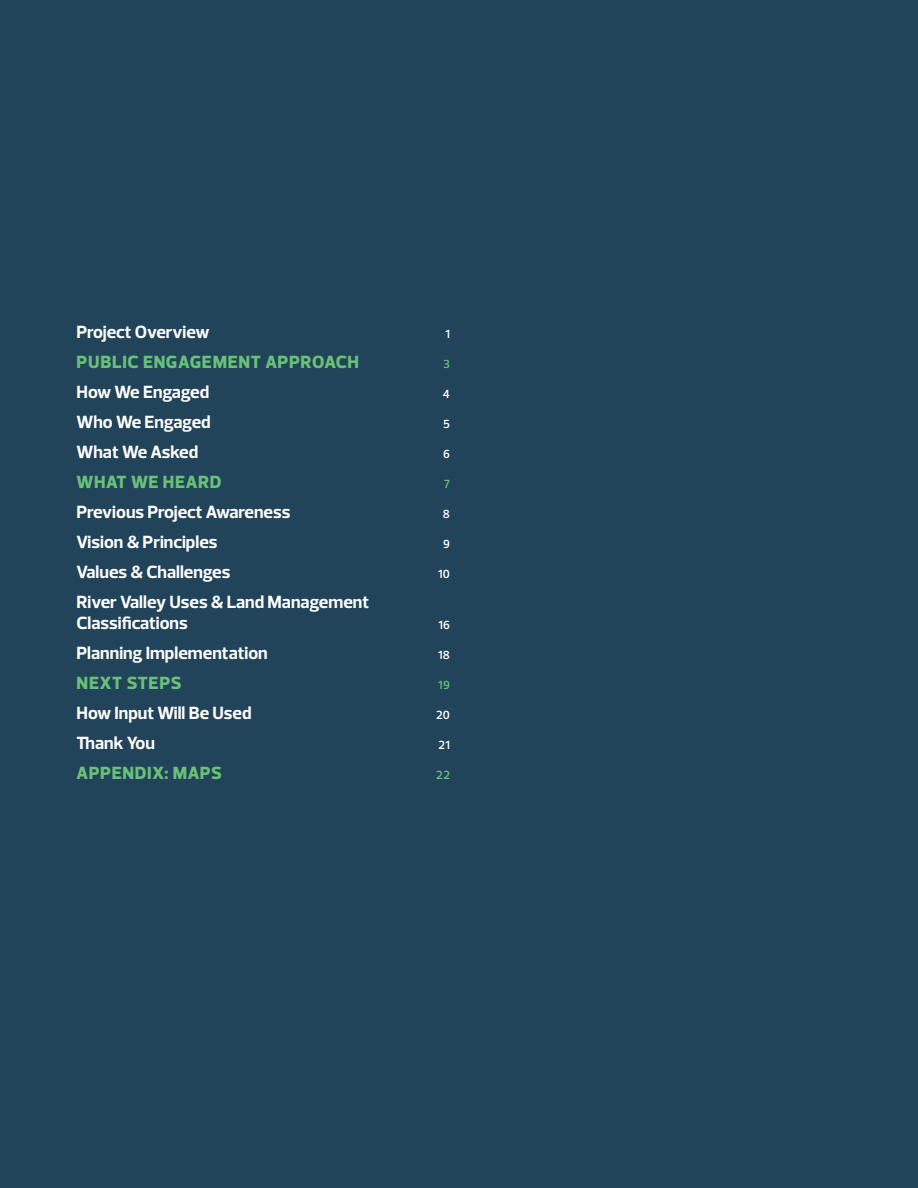
<style>
.page{position:relative;width:918px;height:1188px;background:#22445a}
.page>*{position:absolute;margin:0;border:0;box-sizing:border-box;transform-origin:0 0}
.t1{font:700 18px/21px "Prelo";color:#fff}
.t2{font:800 18px "Prelo";letter-spacing:.04em;color:#68c079}
.t3{font:600 12px "Prelo";letter-spacing:.02em;color:#fff}
.t4{font:600 12px "Prelo";color:#68c079}
</style>
<div class="page">
<p class="t1" style="left:76px;top:321px;width:135px">Project Overview</p>
<p class="t3" style="left:446px;top:326px;width:6px">1</p>
<p class="t2" style="left:77px;top:350px;width:284px">PUBLIC ENGAGEMENT APPROACH</p>
<p class="t4" style="left:443px;top:356px;width:8px">3</p>
<p class="t1" style="left:76px;top:381px;width:134px">How We Engaged</p>
<p class="t3" style="left:443px;top:386px;width:9px">4</p>
<p class="t1" style="left:76px;top:411px;width:136px">Who We Engaged</p>
<p class="t3" style="left:443px;top:416px;width:8px">5</p>
<p class="t1" style="left:76px;top:441px;width:123px">What We Asked</p>
<p class="t3" style="left:443px;top:446px;width:8px">6</p>
<p class="t2" style="left:77px;top:470px;width:146px">WHAT WE HEARD</p>
<p class="t4" style="left:444px;top:476px;width:7px">7</p>
<p class="t1" style="left:76px;top:501px;width:215px">Previous Project Awareness</p>
<p class="t3" style="left:443px;top:506px;width:9px">8</p>
<p class="t1" style="left:76px;top:531px;width:143px">Vision &amp; Principles</p>
<p class="t3" style="left:443px;top:536px;width:8px">9</p>
<p class="t1" style="left:76px;top:561px;width:155px">Values &amp; Challenges</p>
<p class="t3" style="left:438px;top:566px;width:13px">10</p>
<p class="t1" style="left:76px;top:591px;width:294px">River Valley Uses &amp; Land Management<br>Classifications</p>
<p class="t3" style="left:438px;top:617px;width:13px">16</p>
<p class="t1" style="left:76px;top:642px;width:193px">Planning Implementation</p>
<p class="t3" style="left:438px;top:647px;width:13px">18</p>
<p class="t2" style="left:77px;top:671px;width:106px">NEXT STEPS</p>
<p class="t4" style="left:438px;top:677px;width:13px">19</p>
<p class="t1" style="left:76px;top:702px;width:177px">How Input Will Be Used</p>
<p class="t3" style="left:436px;top:707px;width:15px">20</p>
<p class="t1" style="left:76px;top:732px;width:80px">Thank You</p>
<p class="t3" style="left:439px;top:737px;width:13px">21</p>
<p class="t2" style="left:77px;top:761px;width:147px">APPENDIX: MAPS</p>
<p class="t4" style="left:436px;top:767px;width:15px">22</p>
</div>
